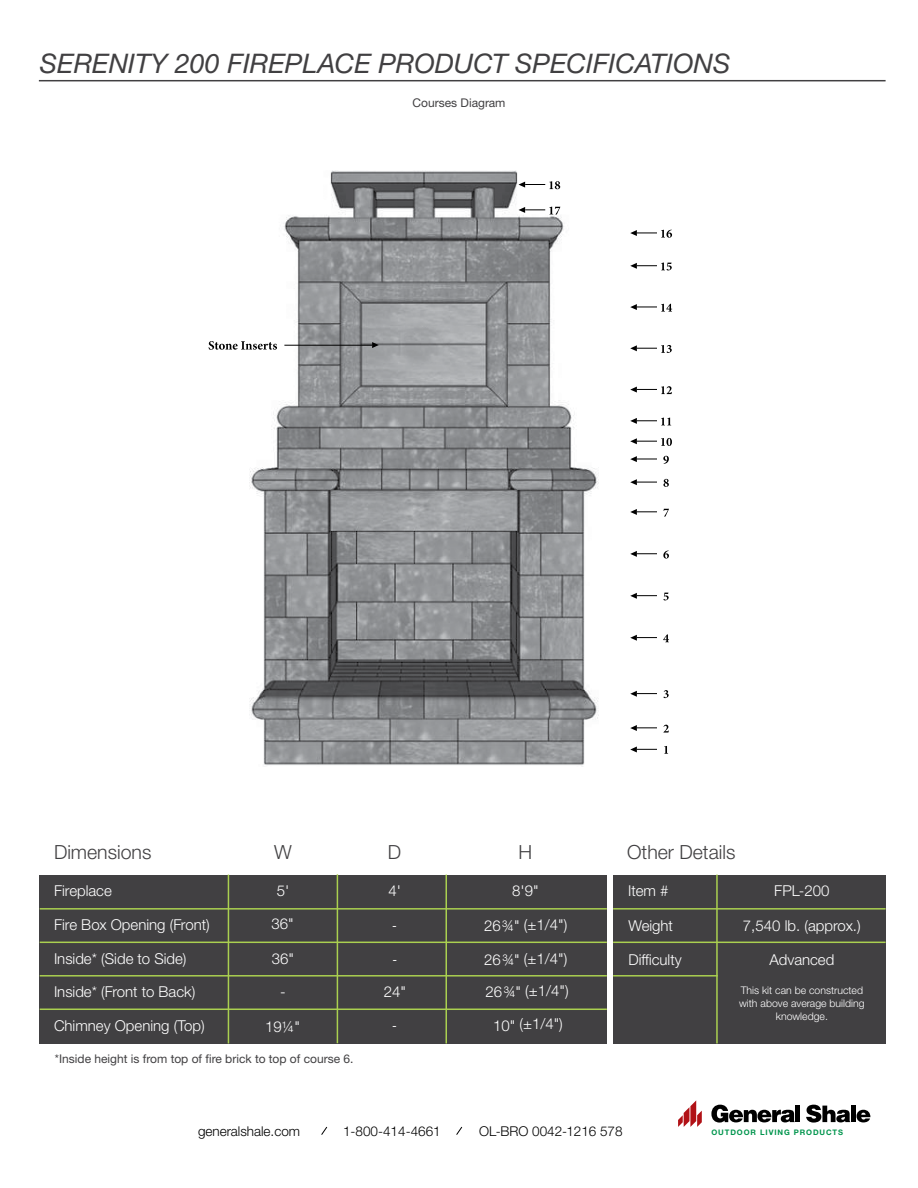
<style>
.page{position:relative;width:918px;height:1188px;background:#fff}
.page>*{position:absolute;margin:0;border:0;box-sizing:border-box;transform-origin:0 0}
.t1{font:italic 27px "Helvetica Neue LTW1 G";color:#414042}
.t2{font:300 19.5px "Helvetica Neue LTW1 G";color:#414042}
.t3{font:300 15px "Helvetica Neue LTW1 G";color:#fff}
.t4{font:15px "Legacy Sans Std";color:#fff}
.t5{font:300 13.5px "Helvetica Neue LTW1 G";color:#000}
.t6{font:12px "Helvetica Neue LTW1 G";color:#414042}
.t7{font:300 10.5px/12.6px "Helvetica Neue LTW1 G";color:#fff;text-align:center}
.t8{font:700 7.65px "Helvetica Neue LTW1 G";letter-spacing:.12em;color:#00954d}
</style>
<div class="page">
<div style="left:39px;top:875px;width:568px;height:168px;background:#414042"></div>
<hr style="left:40px;top:908px;width:567px;height:2px;background:#aad050">
<hr style="left:40px;top:942px;width:567px;height:1px;background:#aad050">
<hr style="left:40px;top:975px;width:567px;height:2px;background:#aad050">
<hr style="left:40px;top:1009px;width:567px;height:1px;background:#aad050">
<hr style="left:228px;top:875px;width:1px;height:168px;background:#aad050">
<hr style="left:337px;top:874px;width:1px;height:169px;background:#aad050">
<hr style="left:446px;top:875px;width:1px;height:168px;background:#aad050">
<hr style="left:39px;top:80px;width:847px;height:1px;background:#414042">
<div style="left:613px;top:875px;width:273px;height:168px;background:#414042"></div>
<hr style="left:613px;top:908px;width:273px;height:2px;background:#aad050">
<hr style="left:716px;top:875px;width:2px;height:168px;background:#aad050">
<hr style="left:613px;top:942px;width:273px;height:1px;background:#aad050">
<svg style="left:678px;top:1100px;width:24px;height:27px"></svg>
<svg style="left:711px;top:1105px;width:84px;height:18px"></svg>
<hr style="left:796px;top:1106px;width:4px;height:16px;background:#000">
<svg style="left:806px;top:1105px;width:44px;height:18px"></svg>
<div style="left:851px;top:1106px;width:5px;height:16px;background:#000"></div>
<svg style="left:857px;top:1110px;width:13px;height:12px"></svg>
<hr style="left:613px;top:975px;width:105px;height:2px;background:#aad050">
<img style="left:250px;top:170px;width:349px;height:596px">
<svg style="left:630px;top:747px;width:27px;height:5px"></svg>
<svg style="left:630px;top:725px;width:27px;height:6px"></svg>
<svg style="left:664px;top:746px;width:4px;height:8px"></svg>
<svg style="left:663px;top:725px;width:6px;height:8px"></svg>
<svg style="left:630px;top:691px;width:27px;height:6px"></svg>
<svg style="left:630px;top:635px;width:27px;height:6px"></svg>
<svg style="left:664px;top:690px;width:5px;height:8px"></svg>
<svg style="left:663px;top:634px;width:6px;height:8px"></svg>
<svg style="left:630px;top:593px;width:27px;height:6px"></svg>
<svg style="left:664px;top:593px;width:5px;height:7px"></svg>
<svg style="left:630px;top:551px;width:27px;height:6px"></svg>
<svg style="left:663px;top:550px;width:6px;height:9px"></svg>
<svg style="left:630px;top:509px;width:27px;height:6px"></svg>
<svg style="left:664px;top:509px;width:5px;height:8px"></svg>
<svg style="left:630px;top:479px;width:27px;height:6px"></svg>
<svg style="left:663px;top:479px;width:6px;height:8px"></svg>
<svg style="left:630px;top:456px;width:27px;height:6px"></svg>
<svg style="left:663px;top:456px;width:6px;height:8px"></svg>
<svg style="left:630px;top:438px;width:42px;height:8px"></svg>
<svg style="left:630px;top:386px;width:42px;height:8px"></svg>
<svg style="left:630px;top:345px;width:42px;height:8px"></svg>
<svg style="left:630px;top:304px;width:42px;height:8px"></svg>
<svg style="left:630px;top:262px;width:42px;height:8px"></svg>
<svg style="left:630px;top:230px;width:42px;height:8px"></svg>
<svg style="left:519px;top:207px;width:41px;height:8px"></svg>
<svg style="left:519px;top:181px;width:41px;height:8px"></svg>
<svg style="left:630px;top:418px;width:41px;height:7px"></svg>
<hr style="left:284px;top:345px;width:88px;height:1px;background:#000">
<svg style="left:372px;top:342px;width:7px;height:6px"></svg>
<svg style="left:209px;top:341px;width:68px;height:9px"></svg>
<svg style="left:321px;top:1126px;width:7px;height:9px"></svg>
<svg style="left:456px;top:1126px;width:7px;height:9px"></svg>
<h1 class="t1" style="left:40px;top:47px;width:692px">SERENITY 200 FIREPLACE PRODUCT SPECIFICATIONS</h1>
<p class="t6" style="left:413px;top:96px;width:94px">Courses Diagram</p>
<h2 class="t2" style="left:54px;top:841px;width:99px">Dimensions</h2>
<h2 class="t2" style="left:274px;top:841px;width:19px">W</h2>
<h2 class="t2" style="left:388px;top:841px;width:15px">D</h2>
<h2 class="t2" style="left:519px;top:841px;width:15px">H</h2>
<p class="t3" style="left:277px;top:882px;width:14px">5'</p>
<p class="t3" style="left:389px;top:882px;width:14px">4'</p>
<p class="t3" style="left:512px;top:882px;width:28px">8'9"</p>
<p class="t3" style="left:271px;top:914px;width:24px">36"</p>
<p class="t3" style="left:484px;top:915px;width:85px">26¾" (±1/4")</p>
<p class="t3" style="left:272px;top:949px;width:24px">36"</p>
<p class="t3" style="left:484px;top:949px;width:85px">26¾" (±1/4")</p>
<p class="t3" style="left:384px;top:983px;width:24px">24"</p>
<p class="t3" style="left:486px;top:981px;width:85px">26¾" (±1/4")</p>
<p class="t3" style="left:265px;top:1018px;width:36px">19¼"</p>
<p class="t3" style="left:493px;top:1015px;width:71px">10" (±1/4")</p>
<p class="t3" style="left:54px;top:882px;width:59px">Fireplace</p>
<p class="t3" style="left:54px;top:915px;width:157px">Fire Box Opening (Front)</p>
<p class="t3" style="left:54px;top:949px;width:134px">Inside* (Side to Side)</p>
<p class="t3" style="left:54px;top:983px;width:143px">Inside* (Front to Back)</p>
<p class="t3" style="left:54px;top:1016px;width:152px">Chimney Opening (Top)</p>
<p class="t4" style="left:392px;top:917px;width:6px">-</p>
<p class="t4" style="left:392px;top:950px;width:6px">-</p>
<p class="t3" style="left:280px;top:983px;width:7px">-</p>
<p class="t4" style="left:392px;top:1017px;width:6px">-</p>
<p class="t6" style="left:55px;top:1051px;width:300px">*Inside height is from top of fire brick to top of course 6.</p>
<h2 class="t2" style="left:627px;top:841px;width:110px">Other Details</h2>
<p class="t3" style="left:628px;top:882px;width:42px">Item #</p>
<p class="t3" style="left:774px;top:882px;width:57px">FPL-200</p>
<p class="t3" style="left:628px;top:917px;width:46px">Weight</p>
<p class="t3" style="left:769px;top:951px;width:67px">Advanced</p>
<p class="t7" style="left:739px;top:984px;width:127px">This kit can be constructed with above average building knowledge.</p>
<p class="t3" style="left:743px;top:917px;width:119px">7,540 lb. (approx.)</p>
<p class="t3" style="left:628px;top:951px;width:55px">Difficulty</p>
<p class="t5" style="left:198px;top:1123px;width:103px">generalshale.com</p>
<p class="t5" style="left:343px;top:1123px;width:99px">1-800-414-4661</p>
<p class="t5" style="left:479px;top:1123px;width:145px">OL-BRO 0042-1216 578</p>
<p class="t8" style="left:711px;top:1127px;width:133px">OUTDOOR LIVING PRODUCTS</p>
</div>
